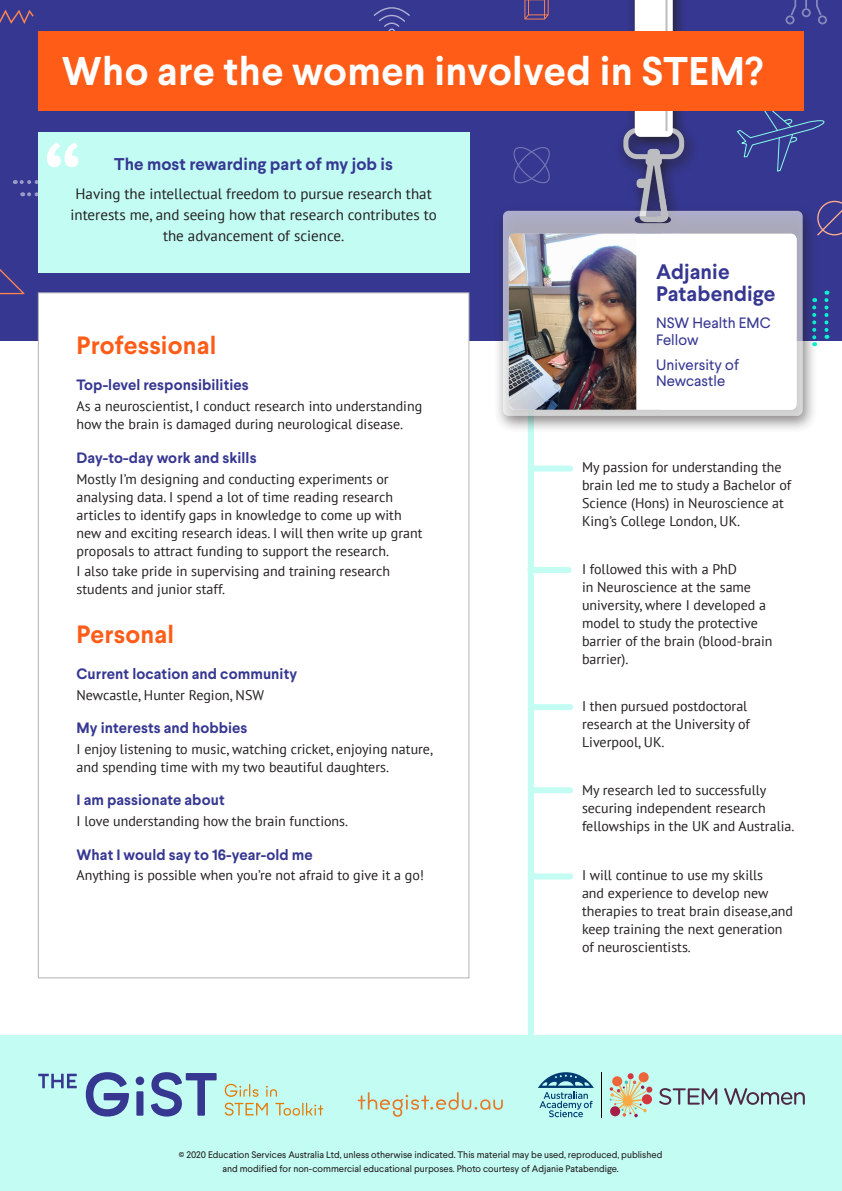
<style>
.page{position:relative;width:842px;height:1191px;background:#fff}
.page>*{position:absolute;margin:0;border:0;box-sizing:border-box;transform-origin:0 0}
.Main_Head{font:700 40px "Larsseit";letter-spacing:.01em;color:#fff}
.t1{font:700 25px "Larsseit";letter-spacing:.005em;color:#fe5c17}
.Name{font:700 21px/22px "Larsseit";letter-spacing:.005em;color:#363791}
.What_I_wanted__HEA{font:700 17px "Larsseit";letter-spacing:.005em;color:#363791}
.t2{font:700 15px "Larsseit";letter-spacing:.005em;color:#363791}
.What_I_wanted__BOD{font:15px/21px "PT Sans";color:#231f20;text-align:center}
.Job_title{font:15px/17px "Larsseit";letter-spacing:.005em;color:#363791}
.Body{font:14px/18px "PT Sans";color:#231f20}
.t3{font:9.5px/14px "Larsseit";color:#231f20;text-align:center}
</style>
<div class="page">
<div style="left:0;top:0;width:842px;height:340px;background:#363791"></div>
<div style="left:0;top:1035px;width:842px;height:156px;background:#c2fcf3"></div>
<svg style="left:818px;top:6px;width:9px;height:18px"></svg>
<svg style="left:0;top:10px;width:34px;height:14px"></svg>
<svg style="left:818px;top:201px;width:24px;height:34px"></svg>
<svg style="left:0;top:269px;width:25px;height:25px"></svg>
<svg style="left:374px;top:7px;width:36px;height:24px"></svg>
<svg style="left:824px;top:291px;width:4px;height:48px"></svg>
<svg style="left:22px;top:192px;width:16px;height:4px"></svg>
<svg style="left:15px;top:180px;width:23px;height:4px"></svg>
<svg style="left:818px;top:120px;width:7px;height:7px"></svg>
<div style="left:38px;top:292px;width:431px;height:686px;background:#fff;border:1px solid #b2b3b7"></div>
<div style="left:38px;top:132px;width:431px;height:140px;background:#c2fcf3"></div>
<div style="left:528px;top:381px;width:6px;height:691px;background:#c2fcf3"></div>
<div style="left:532px;top:465px;width:38px;height:6px;background:#c2fcf3"></div>
<div style="left:530px;top:567px;width:39px;height:6px;background:#c2fcf3"></div>
<div style="left:532px;top:704px;width:38px;height:6px;background:#c2fcf3"></div>
<div style="left:532px;top:787px;width:38px;height:6px;background:#c2fcf3"></div>
<div style="left:532px;top:873px;width:38px;height:6px;background:#c2fcf3"></div>
<div style="left:494px;top:0;width:324px;height:434px;background:#231f20;opacity:.9"></div>
<div style="left:623px;top:128px;width:61px;height:31px;border:5px solid #bcbdc0;border-radius:11px"></div>
<div style="left:647px;top:149px;width:13px;height:9px;border:2px solid #bcbdc0;border-radius:3px"></div>
<div style="left:637px;top:179px;width:11px;height:9px;border:2px solid #bcbdc0;border-radius:3px"></div>
<svg style="left:635px;top:0;width:38px;height:137px;background:#fbfbfb"></svg>
<svg style="left:503px;top:211px;width:300px;height:205px;background:#b9b8c8"></svg>
<svg style="left:638px;top:151px;width:34px;height:74px;background:#797998"></svg>
<hr style="left:665px;top:0;width:2px;height:130px;background:#bcbdc0">
<img style="left:509px;top:234px;width:127px;height:176px">
<div style="left:639px;top:234px;width:157px;height:176px;background:#fff"></div>
<div style="left:38px;top:31px;width:766px;height:80px;background:#fe5c17"></div>
<svg style="left:47px;top:142px;width:31px;height:25px"></svg>
<svg style="left:86px;top:1072px;width:43px;height:44px"></svg>
<svg style="left:136px;top:1076px;width:8px;height:39px"></svg>
<svg style="left:151px;top:1072px;width:66px;height:44px"></svg>
<svg style="left:38px;top:1073px;width:39px;height:15px"></svg>
<svg style="left:225px;top:1083px;width:33px;height:13px"></svg>
<svg style="left:266px;top:1085px;width:11px;height:11px"></svg>
<svg style="left:225px;top:1102px;width:43px;height:13px"></svg>
<svg style="left:275px;top:1102px;width:48px;height:13px"></svg>
<svg style="left:538px;top:1072px;width:56px;height:45px"></svg>
<hr style="left:602px;top:1072px;width:1px;height:45px;background:#000">
<svg style="left:724px;top:1088px;width:81px;height:16px"></svg>
<svg style="left:659px;top:1088px;width:58px;height:16px"></svg>
<svg style="left:610px;top:1073px;width:42px;height:44px"></svg>
<svg style="left:358px;top:1092px;width:145px;height:24px"></svg>
<p class="Main_Head" style="left:62px;top:44px;width:703px">Who are the women involved in STEM?</p>
<p class="What_I_wanted__HEA" style="left:114px;top:152px;width:280px">The most rewarding part of my job is</p>
<p class="What_I_wanted__BOD" style="left:71px;top:183px;width:368px">Having the intellectual freedom to pursue research that interests me, and seeing how that research contributes to the advancement of science.</p>
<h1 class="t1" style="left:77px;top:329px;width:141px">Professional</h1>
<h2 class="t2" style="left:77px;top:375px;width:174px">Top-level responsibilities</h2>
<p class="Body" style="left:77px;top:397px;width:347px">As a neuroscientist, I conduct research into understanding how the brain is damaged during neurological disease.</p>
<h2 class="t2" style="left:77px;top:447px;width:181px">Day-to-day work and skills</h2>
<p class="Body" style="left:77px;top:469px;width:347px">Mostly I’m designing and conducting experiments or analysing data. I spend a lot of time reading research articles to identify gaps in knowledge to come up with new and exciting research ideas. I will then write up grant proposals to attract funding to support the research.</p>
<p class="Body" style="left:77px;top:562px;width:315px">I also take pride in supervising and training research students and junior staff.</p>
<h1 class="t1" style="left:77px;top:617px;width:99px">Personal</h1>
<h2 class="t2" style="left:77px;top:663px;width:222px">Current location and community</h2>
<p class="Body" style="left:77px;top:685px;width:189px">Newcastle, Hunter Region, NSW</p>
<h2 class="t2" style="left:77px;top:718px;width:172px">My interests and hobbies</h2>
<p class="Body" style="left:77px;top:739px;width:358px">I enjoy listening to music, watching cricket, enjoying nature, and spending time with my two beautiful daughters.</p>
<h2 class="t2" style="left:77px;top:790px;width:150px">I am passionate about</h2>
<p class="Body" style="left:77px;top:812px;width:273px">I love understanding how the brain functions.</p>
<h2 class="t2" style="left:77px;top:844px;width:238px">What I would say to 16-year-old me</h2>
<p class="Body" style="left:77px;top:866px;width:349px">Anything is possible when you’re not afraid to give it a go!</p>
<p class="Name" style="left:656px;top:260px;width:121px">Adjanie<br>Patabendige</p>
<p class="Job_title" style="left:656px;top:314px;width:116px">NSW Health EMC<br>Fellow</p>
<p class="Job_title" style="left:656px;top:356px;width:84px;line-height:16px">University of<br>Newcastle</p>
<p class="Body" style="left:582px;top:458px;width:211px">My passion for understanding the brain led me to study a Bachelor of<br>Science (Hons) in Neuroscience at<br>King’s College London, UK.</p>
<p class="Body" style="left:582px;top:559px;width:192px">I followed this with a PhD<br>in Neuroscience at the same university, where I developed a model to study the protective barrier of the brain (blood-brain barrier).</p>
<p class="Body" style="left:582px;top:697px;width:169px">I then pursued postdoctoral research at the University of<br>Liverpool, UK.</p>
<p class="Body" style="left:582px;top:780px;width:214px">My research led to successfully securing independent research fellowships in the UK and Australia.</p>
<p class="Body" style="left:582px;top:866px;width:213px">I will continue to use my skills<br>and experience to develop new therapies to treat brain disease,and keep training the next generation of neuroscientists.</p>
<p class="t3" style="left:179px;top:1147px;width:485px">© 2020 Education Services Australia Ltd, unless otherwise indicated. This material may be used, reproduced, published and modified for non-commercial educational purposes. Photo courtesy of Adjanie Patabendige.</p>
</div>
